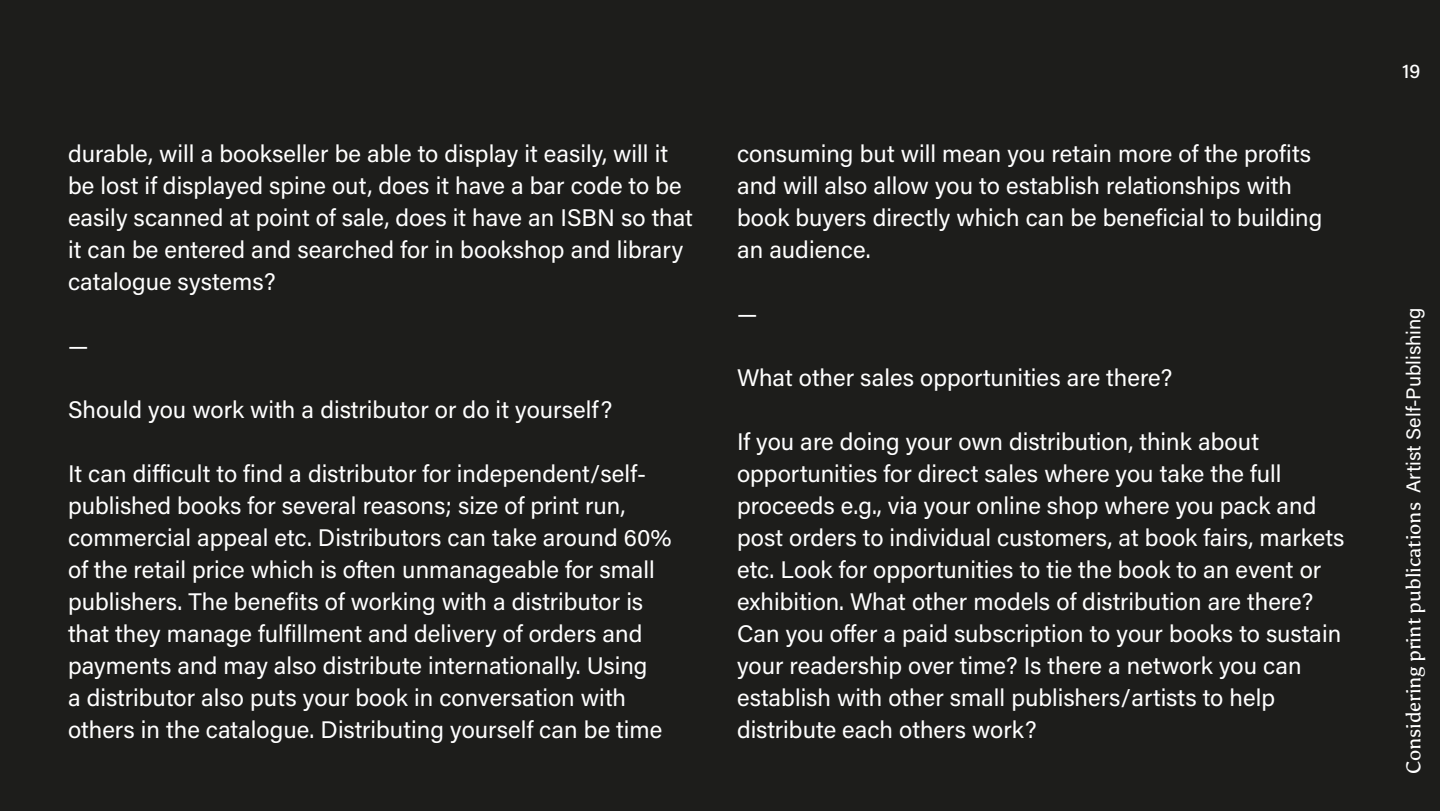
<style>
.page{position:relative;width:1440px;height:811px;background:#1d1d1b}
.page>*{position:absolute;margin:0;border:0;box-sizing:border-box;transform-origin:0 0}
.t1{font:24px/32px "Acumin Variable Concept";letter-spacing:.02em;color:#fff}
.t2{font:20px "Asul";color:#fff}
.t3{font:20px "Acumin Variable Concept";color:#fff}
.s1{font-family:"Acumin Variable Concept"}
</style>
<div class="page">
<p class="t1" style="left:68px;top:137px;width:626px">durable, will a bookseller be able to display it easily, will it be lost if displayed spine out, does it have a bar code to be easily scanned at point of sale, does it have an ISBN so that it can be entered and searched for in bookshop and library catalogue systems?</p>
<p class="t1" style="left:68px;top:329px;width:22px">—</p>
<p class="t1" style="left:68px;top:393px;width:545px">Should you work with a distributor or do it yourself?</p>
<p class="t1" style="left:68px;top:457px;width:604px">It can difficult to find a distributor for independent/self&shy;published books for several reasons; size of print run, commercial appeal etc. Distributors can take around 60% of the retail price which is often unmanageable for small publishers. The benefits of working with a distributor is that they manage fulfillment and delivery of orders and payments and may also distribute internationally. Using<br>a distributor also puts your book in conversation with others in the catalogue. Distributing yourself can be time</p>
<p class="t1" style="left:737px;top:137px;width:586px">consuming but will mean you retain more of the profits and will also allow you to establish relationships with book buyers directly which can be beneficial to building an audience.</p>
<p class="t1" style="left:737px;top:297px;width:22px">—</p>
<p class="t1" style="left:737px;top:361px;width:437px">What other sales opportunities are there?</p>
<p class="t1" style="left:737px;top:425px;width:608px">If you are doing your own distribution, think about opportunities for direct sales where you take the full proceeds e.g., via your online shop where you pack and post orders to individual customers, at book fairs, markets etc. Look for opportunities to tie the book to an event or exhibition. What other models of distribution are there?<br>Can you offer a paid subscription to your books to sustain your readership over time? Is there a network you can establish with other small publishers/artists to help distribute each others work?</p>
<p class="t3" style="left:1402px;top:58px;width:19px">19</p>
<p class="t2" style="left:1401px;top:774px;width:468px;rotate:-90deg">Considering print publications <span class="s1">Artist Self-Publishing</span></p>
</div>
